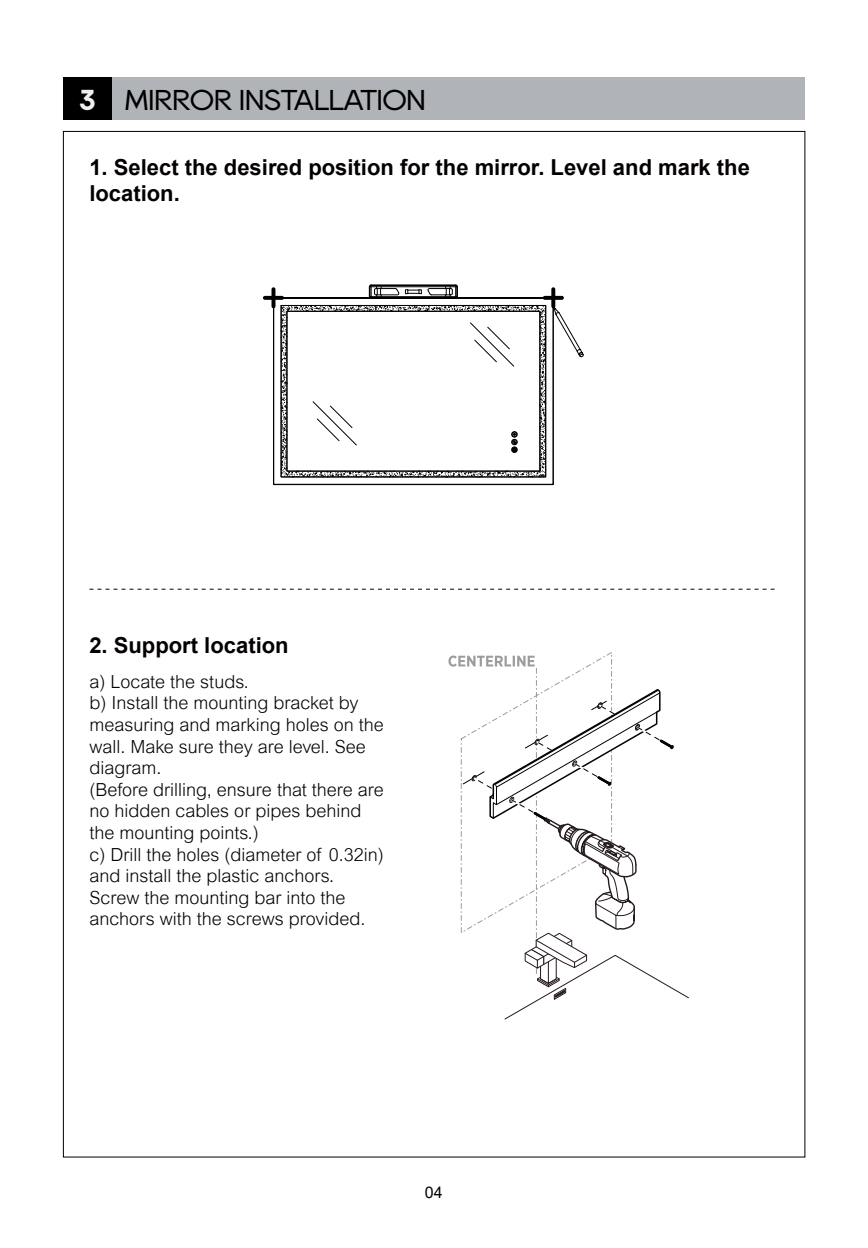
<style>
.page{position:relative;width:868px;height:1248px;background:#fff}
.page>*{position:absolute;margin:0;border:0;box-sizing:border-box;transform-origin:0 0}
.t1{font:28.6px "Rany";color:#000}
.t2{font:700 22px/26.4px "Arial";color:#040000}
.t3{font:300 18px/21.6px "Arial";color:#040000}
.t4{font:16px "Arial";color:#000}
.s1{font-weight:700;color:#f0f0f0}
</style>
<div class="page">
<div style="left:63px;top:77px;width:49px;height:42px;background:#000"></div>
<div style="left:112px;top:77px;width:692px;height:42px;background:#b0b3b8"></div>
<svg style="left:89px;top:588px;width:685px;height:1px"></svg>
<svg style="left:265px;top:284px;width:318px;height:201px"></svg>
<svg style="left:448px;top:652px;width:241px;height:506px"></svg>
<h1 class="t1" style="left:79px;top:86px;width:348px"><span class="s1">3</span> MIRROR INSTALLATION</h1>
<p class="t2" style="left:89px;top:154px;width:662px">1. Select the desired position for the mirror. Level and mark the location.</p>
<p class="t2" style="left:89px;top:632px;width:201px">2. Support location</p>
<p class="t3" style="left:89px;top:670px;width:296px">a) Locate the studs.<br>b) Install the mounting bracket by measuring and marking holes on the wall. Make sure they are level. See diagram.<br>(Before drilling, ensure that there are no hidden cables or pipes behind the mounting points.)<br>c) Drill the holes (diameter of 0.32in) and install the plastic anchors.<br>Screw the mounting bar into the anchors with the screws provided.</p>
<p class="t4" style="left:425px;top:1180px;width:19px">04</p>
</div>
